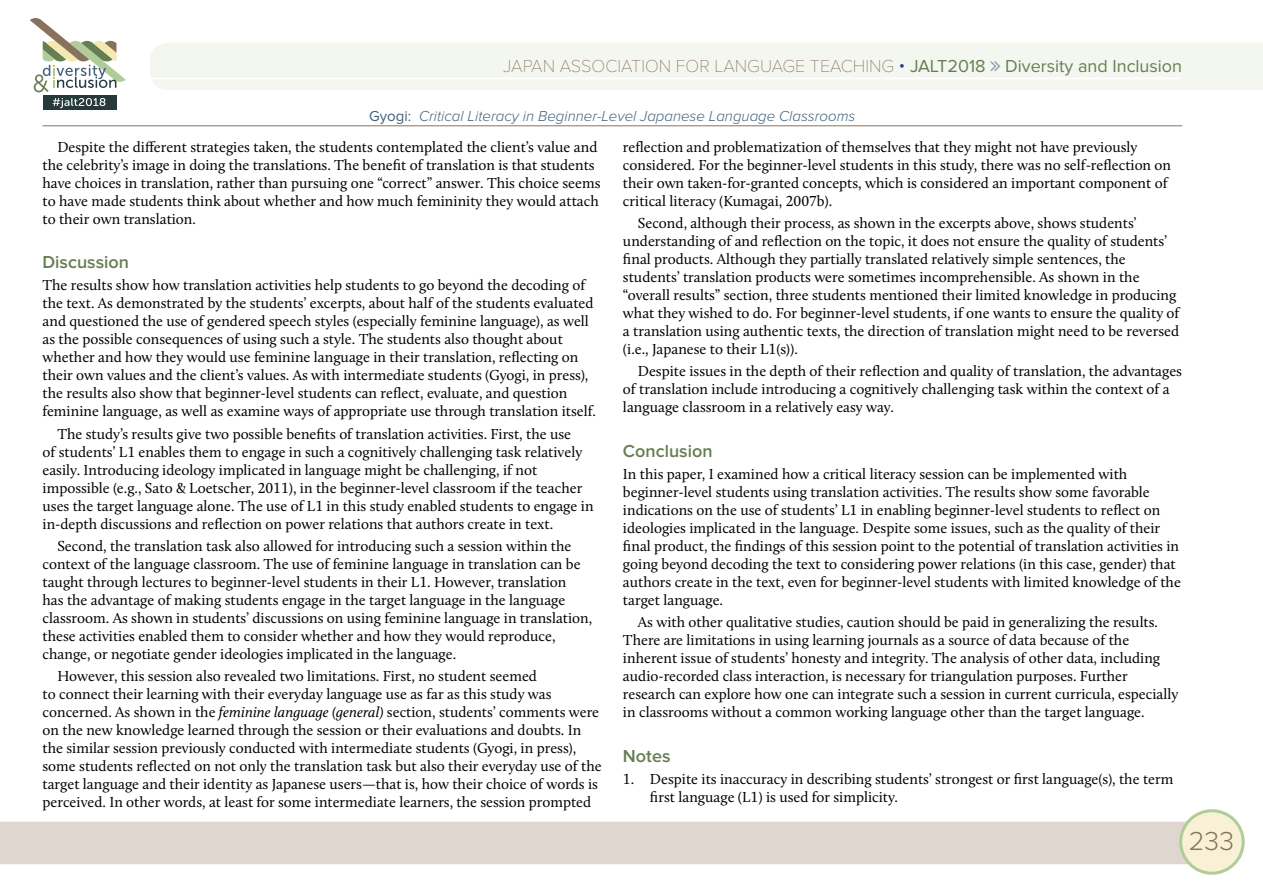
<style>
.page{position:relative;width:1263px;height:893px;background:#fff}
.page>*{position:absolute;margin:0;border:0;box-sizing:border-box;transform-origin:0 0}
.t1{font:300 27px "Proxima Nova";color:#89725c}
.t2{font:100 18px "Proxima Nova T";color:#89725c}
.t3{font:600 18px "Proxima Nova";color:#677e53}
.t4{font:15px/18px "Calluna";color:#000}
.t5{font:italic 300 15px "Proxima Nova";color:#41627c}
.s1{font-family:"Proxima Nova";font-weight:300;color:#25408f}
.s2{font-family:"Proxima Nova";font-weight:400;color:#677e53}
.s3{font-weight:400;font-style:normal}
.s4{font-style:italic}
</style>
<div class="page">
<div style="left:0;top:822px;width:1190px;height:42px;background:#ded6cf"></div>
<div style="left:1181px;top:811px;width:62px;height:62px;background:#f9f1d5;border-radius:50%"></div>
<div style="left:1179px;top:809px;width:66px;height:66px;border:3px solid #b0cc98;border-radius:50%"></div>
<div style="left:43px;top:95px;width:73px;height:15px;background:#26393d"></div>
<svg style="left:53px;top:98px;width:52px;height:10px"></svg>
<svg style="left:30px;top:18px;width:96px;height:74px"></svg>
<div style="left:150px;top:43px;width:1113px;height:47px;background:#f4f7f0"></div>
<hr style="left:150px;top:78px;width:1032px;height:1px;background:#fff">
<hr style="left:43px;top:126px;width:1139px;height:1px;background:#89725c">
<svg style="left:990px;top:61px;width:10px;height:10px"></svg>
<p class="t2" style="left:503px;top:55px;width:680px">JAPAN ASSOCIATION FOR LANGUAGE TEACHING <span class="s1">•</span> <span class="s2">JALT2018 Diversity and Inclusion</span></p>
<p class="t5" style="left:369px;top:108px;width:488px"><span class="s3">Gyogi:</span> Critical Literacy in Beginner-Level Japanese Language Classrooms</p>
<p class="t4" style="left:43px;top:137px;width:559px;text-indent:15px">Despite the different strategies taken, the students contemplated the client’s value and the celebrity’s image in doing the translations. The benefit of translation is that students have choices in translation, rather than pursuing one “correct” answer. This choice seems to have made students think about whether and how much femininity they would attach to their own translation.</p>
<p class="t3" style="left:43px;top:252px;width:88px">Discussion</p>
<p class="t4" style="left:43px;top:276px;width:555px">The results show how translation activities help students to go beyond the decoding of the text. As demonstrated by the students’ excerpts, about half of the students evaluated and questioned the use of gendered speech styles (especially feminine language), as well as the possible consequences of using such a style. The students also thought about whether and how they would use feminine language in their translation, reflecting on their own values and the client’s values. As with intermediate students (Gyogi, in press), the results also show that beginner-level students can reflect, evaluate, and question feminine language, as well as examine ways of appropriate use through translation itself.</p>
<p class="t4" style="left:43px;top:424px;width:552px;text-indent:15px">The study’s results give two possible benefits of translation activities. First, the use<br>of students’ L1 enables them to engage in such a cognitively challenging task relatively easily. Introducing ideology implicated in language might be challenging, if not impossible (e.g., Sato &amp; Loetscher, 2011), in the beginner-level classroom if the teacher uses the target language alone. The use of L1 in this study enabled students to engage in in-depth discussions and reflection on power relations that authors create in text.</p>
<p class="t4" style="left:43px;top:537px;width:551px;text-indent:15px">Second, the translation task also allowed for introducing such a session within the context of the language classroom. The use of feminine language in translation can be taught through lectures to beginner-level students in their L1. However, translation<br>has the advantage of making students engage in the target language in the language classroom. As shown in students’ discussions on using feminine language in translation, these activities enabled them to consider whether and how they would reproduce, change, or negotiate gender ideologies implicated in the language.</p>
<p class="t4" style="left:43px;top:667px;width:561px;text-indent:15px">However, this session also revealed two limitations. First, no student seemed<br>to connect their learning with their everyday language use as far as this study was concerned. As shown in the <span class="s4">feminine language (general)</span> section, students’ comments were on the new knowledge learned through the session or their evaluations and doubts. In the similar session previously conducted with intermediate students (Gyogi, in press), some students reflected on not only the translation task but also their everyday use of the target language and their identity as Japanese users—that is, how their choice of words is perceived. In other words, at least for some intermediate learners, the session prompted</p>
<p class="t4" style="left:623px;top:137px;width:550px">reflection and problematization of themselves that they might not have previously considered. For the beginner-level students in this study, there was no self-reflection on their own taken-for-granted concepts, which is considered an important component of critical literacy (Kumagai, 2007b).</p>
<p class="t4" style="left:623px;top:214px;width:558px;text-indent:15px">Second, although their process, as shown in the excerpts above, shows students’ understanding of and reflection on the topic, it does not ensure the quality of students’ final products. Although they partially translated relatively simple sentences, the students’ translation products were sometimes incomprehensible. As shown in the “overall results” section, three students mentioned their limited knowledge in producing what they wished to do. For beginner-level students, if one wants to ensure the quality of a translation using authentic texts, the direction of translation might need to be reversed (i.e., Japanese to their L1(s)).</p>
<p class="t4" style="left:623px;top:362px;width:561px;text-indent:15px">Despite issues in the depth of their reflection and quality of translation, the advantages of translation include introducing a cognitively challenging task within the context of a language classroom in a relatively easy way.</p>
<p class="t3" style="left:623px;top:440px;width:91px">Conclusion</p>
<p class="t4" style="left:623px;top:465px;width:559px">In this paper, I examined how a critical literacy session can be implemented with beginner-level students using translation activities. The results show some favorable indications on the use of students’ L1 in enabling beginner-level students to reflect on ideologies implicated in the language. Despite some issues, such as the quality of their final product, the findings of this session point to the potential of translation activities in going beyond decoding the text to considering power relations (in this case, gender) that authors create in the text, even for beginner-level students with limited knowledge of the target language.</p>
<p class="t4" style="left:623px;top:613px;width:557px;text-indent:15px">As with other qualitative studies, caution should be paid in generalizing the results.<br>There are limitations in using learning journals as a source of data because of the inherent issue of students’ honesty and integrity. The analysis of other data, including audio-recorded class interaction, is necessary for triangulation purposes. Further research can explore how one can integrate such a session in current curricula, especially in classrooms without a common working language other than the target language.</p>
<p class="t3" style="left:623px;top:745px;width:49px">Notes</p>
<p class="t4" style="left:650px;top:770px;width:525px;text-indent:-27px">1. Despite its inaccuracy in describing students’ strongest or first language(s), the term first language (L1) is used for simplicity.</p>
<h1 class="t1" style="left:1189px;top:825px;width:47px">233</h1>
</div>
